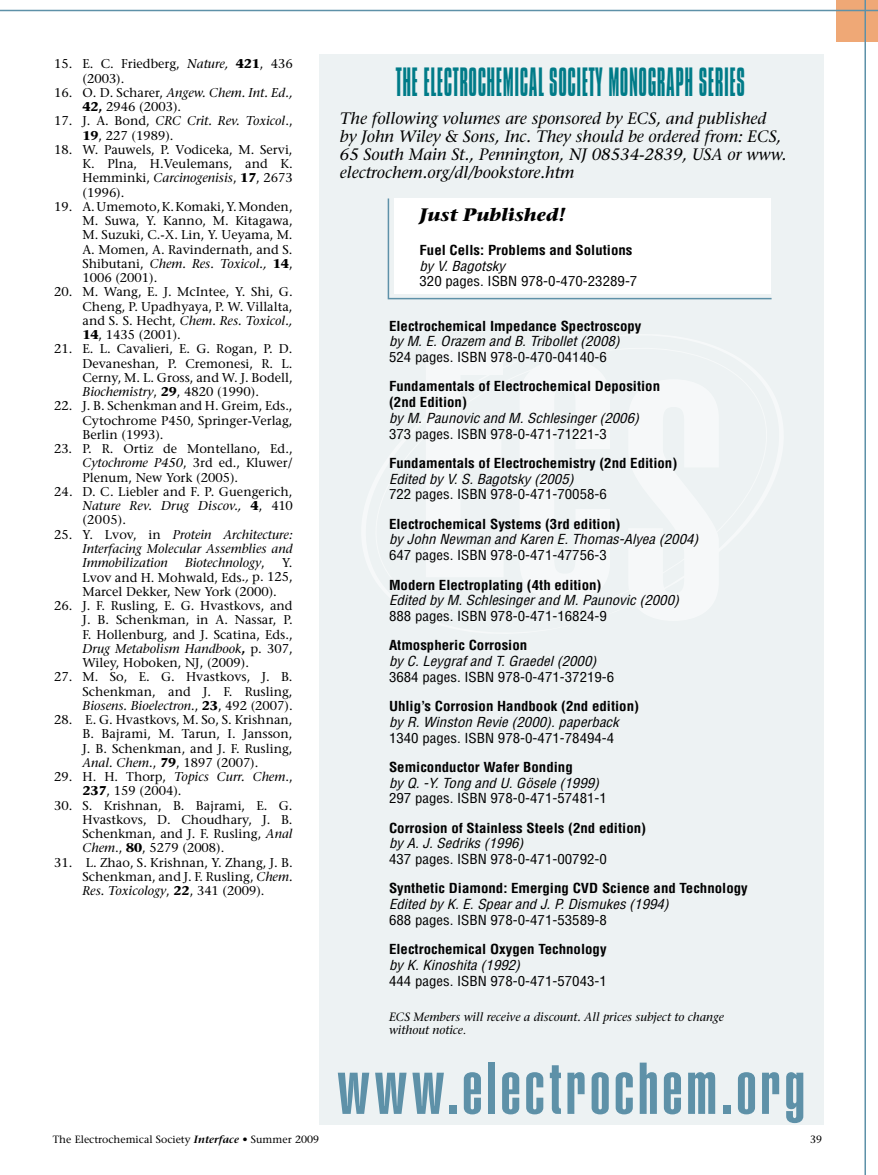
<style>
.page{position:relative;width:878px;height:1175px;background:#fff}
.page>*{position:absolute;margin:0;border:0;box-sizing:border-box;transform-origin:0 0}
.t1{font:900 extra-condensed 72px "Helvetica";letter-spacing:.055em;color:#5e91a8}
.t2{font:300 35.1px "Compacta BT";letter-spacing:.02em;color:#007b88;scale:.77 1}
.t3{font:italic 700 18px "Stone Serif";color:#000}
.t4{font:italic 16.5px/18px "Stone Serif";color:#000}
.t5{font:700 condensed 13.5px/15.8px "Helvetica";color:#000;scale:1.1 1}
.t6{font:condensed 13.5px "Helvetica";color:#000;scale:1.1 1}
.t7{font:italic condensed 13.5px "Helvetica";color:#000;scale:1.1 1}
.t8{font:12.75px/14.2px "Stone Serif";color:#000;text-align:justify}
.t9{font:italic 12.75px/14.2px "Stone Serif";color:#000;text-align:justify}
.t10{font:italic 12px/12.8px "Stone Serif";color:#000}
.t11{font:10.5px "Stone Serif";color:#000}
.s1{font-style:italic}
.s2{font-weight:700}
.s3{font-style:normal}
.s4{font-size:10.5px}
.s5{font-weight:600;font-style:italic}
</style>
<div class="page">
<div style="left:836px;top:0;width:42px;height:41px;background:#efa876"></div>
<hr style="left:864px;top:0;width:2px;height:1174px;background:#5e91a8">
<hr style="left:0;top:10px;width:878px;height:1px;background:#5e91a8">
<div style="left:320px;top:54px;width:504px;height:1070px;background:#edf2f3"></div>
<svg style="left:387px;top:198px;width:385px;height:102px"></svg>
<p class="t8" style="left:82px;top:57px;width:212px;text-indent:-28px">15. E. C. Friedberg, <span class="s1">Nature,</span> <span class="s2">421</span>, 436 (2003).</p>
<p class="t8" style="left:82px;top:85px;width:212px;text-indent:-28px">16. O. D. Scharer, <span class="s1">Angew. Chem. Int. Ed.,<br></span><span class="s2">42,</span> 2946 (2003).</p>
<p class="t8" style="left:82px;top:114px;width:212px;text-indent:-28px">17. J. A. Bond, <span class="s1">CRC Crit. Rev. Toxicol</span>.,<br><span class="s2">19</span>, 227 (1989).</p>
<p class="t8" style="left:82px;top:142px;width:212px;text-indent:-28px">18. W. Pauwels, P. Vodiceka, M. Servi, K. Plna, H.Veulemans, and K.<br>Hemminki, <span class="s1">Carcinogenisis</span>, <span class="s2">17</span>, 2673 (1996).</p>
<p class="t8" style="left:82px;top:199px;width:212px;text-indent:-28px">19. A.Umemoto,K.Komaki,Y.Monden, M. Suwa, Y. Kanno, M. Kitagawa, M. Suzuki, C.-X. Lin, Y. Ueyama, M.<br>A. Momen, A. Ravindernath, and S.<br>Shibutani, <span class="s1">Chem. Res. Toxicol.,</span> <span class="s2">14</span>, 1006 (2001).</p>
<p class="t8" style="left:82px;top:285px;width:212px;text-indent:-28px">20. M. Wang, E. J. McIntee, Y. Shi, G.<br>Cheng, P. Upadhyaya, P. W. Villalta, and S. S. Hecht, <span class="s1">Chem. Res. Toxicol., </span><span class="s2">14</span>, 1435 (2001).</p>
<p class="t8" style="left:82px;top:342px;width:212px;text-indent:-28px">21. E. L. Cavalieri, E. G. Rogan, P. D.<br>Devaneshan, P. Cremonesi, R. L.<br>Cerny, M. L. Gross, and W. J. Bodell, <span class="s1">Biochemistry</span>, <span class="s2">29</span>, 4820 (1990).</p>
<p class="t8" style="left:82px;top:399px;width:212px;text-indent:-28px">22. J. B. Schenkman and H. Greim, Eds., Cytochrome P450, Springer-Verlag, Berlin (1993).</p>
<p class="t8" style="left:82px;top:441px;width:212px;text-indent:-29px">23. P. R. Ortiz de Montellano, Ed., <span class="s1">Cytochrome P450</span>, 3rd ed., Kluwer/ Plenum, New York (2005).</p>
<p class="t8" style="left:82px;top:484px;width:211px;text-indent:-28px">24. D. C. Liebler and F. P. Guengerich, <span class="s1">Nature Rev. Drug Discov.,</span> <span class="s2">4</span>, 410 (2005).</p>
<p class="t9" style="left:82px;top:527px;width:212px;text-indent:-28px"><span class="s3">25. Y. Lvov, in</span> Protein Architecture:<br>Interfacing Molecular Assemblies and Immobilization</p>
<p class="t9" style="left:185px;top:555px;width:81px">Biotechnology<span class="s3">,</span></p>
<p class="t8" style="left:82px;top:555px;width:212px;text-indent:200px">Y.<br>Lvov and H. Mohwald, Eds<span class="s1">.,</span> p. 125, Marcel Dekker, New York (2000).</p>
<p class="t8" style="left:82px;top:598px;width:212px;text-indent:-28px">26. J. F. Rusling, E. G. Hvastkovs, and J. B. Schenkman, in A. Nassar, P.<br>F. Hollenburg, and J. Scatina, Eds., <span class="s1">Drug Metabolism Handbook</span><span class="s2">,</span> p. 307, Wiley, Hoboken, NJ, (2009).</p>
<p class="t8" style="left:82px;top:669px;width:212px;text-indent:-28px">27. M. So, E. G. Hvastkovs, J. B.<br>Schenkman, and J. F. Rusling, <span class="s1">Biosens. Bioelectron.</span>, <span class="s2">23</span>, 492 (2007).</p>
<p class="t8" style="left:82px;top:712px;width:212px;text-indent:-28px">28. E. G. Hvastkovs, M. So, S. Krishnan, B. Bajrami, M. Tarun, I. Jansson, J. B. Schenkman, and J. F. Rusling, <span class="s1">Anal. Chem.</span>, <span class="s2">79</span>, 1897 (2007).</p>
<p class="t8" style="left:82px;top:769px;width:211px;text-indent:-28px">29. H. H. Thorp, <span class="s1">Topics Curr. Chem</span>.,<br><span class="s2">237</span>, 159 (2004).</p>
<p class="t8" style="left:82px;top:798px;width:212px;text-indent:-28px">30. S. Krishnan, B. Bajrami, E. G.<br>Hvastkovs, D. Choudhary, J. B.<br>Schenkman, and J. F. Rusling, <span class="s1">Anal Chem</span>., <span class="s2">80</span>, 5279 (2008).</p>
<p class="t8" style="left:82px;top:855px;width:212px;text-indent:-28px">31. L. Zhao, S. Krishnan, Y. Zhang, J. B.<br>Schenkman, and J. F. Rusling, <span class="s1">Chem.<br>Res. Toxicology</span>, <span class="s2">22</span>, 341 (2009).</p>
<h2 class="t2" style="left:396px;top:62px;width:416px">THE ELECTROCHEMICAL SOCIETY MONOGRAPH SERIES</h2>
<p class="t4" style="left:340px;top:109px;width:448px">The following volumes are sponsored by ECS, and published by John Wiley &amp; Sons, Inc. They should be ordered from: ECS, 65 South Main St., Pennington, NJ 08534-2839, USA or www. electrochem.org/dl/bookstore.htm</p>
<h3 class="t3" style="left:419px;top:203px;width:148px">Just Published!</h3>
<p class="t5" style="left:419px;top:242px;width:195px">Fuel Cells: Problems and Solutions</p>
<p class="t7" style="left:419px;top:257px;width:79px">by V. Bagotsky</p>
<p class="t6" style="left:419px;top:273px;width:199px">320 pages. ISBN 978-0-470-23289-7</p>
<p class="t5" style="left:389px;top:318px;width:231px">Electrochemical Impedance Spectroscopy</p>
<p class="t7" style="left:389px;top:333px;width:211px">by M. E. Orazem and B. Tribollet (2008)</p>
<p class="t6" style="left:389px;top:349px;width:199px">524 pages. ISBN 978-0-470-04140-6</p>
<p class="t5" style="left:389px;top:378px;width:248px">Fundamentals of Electrochemical Deposition (2nd Edition)</p>
<p class="t7" style="left:389px;top:409px;width:229px">by M. Paunovic and M. Schlesinger (2006)</p>
<p class="t6" style="left:389px;top:425px;width:199px">373 pages. ISBN 978-0-471-71221-3</p>
<p class="t5" style="left:389px;top:455px;width:263px">Fundamentals of Electrochemistry (2nd Edition)</p>
<p class="t7" style="left:389px;top:470px;width:169px">Edited by V. S. Bagotsky (2005)</p>
<p class="t6" style="left:389px;top:486px;width:199px">722 pages. ISBN 978-0-471-70058-6</p>
<p class="t5" style="left:389px;top:516px;width:212px">Electrochemical Systems (3rd edition)</p>
<p class="t7" style="left:389px;top:531px;width:283px">by John Newman and Karen E. Thomas-Alyea (2004)</p>
<p class="t6" style="left:389px;top:547px;width:199px">647 pages. ISBN 978-0-471-47756-3</p>
<p class="t5" style="left:389px;top:576px;width:195px">Modern Electroplating (4th edition)</p>
<p class="t7" style="left:389px;top:592px;width:265px">Edited by M. Schlesinger and M. Paunovic (2000)</p>
<p class="t6" style="left:389px;top:607px;width:199px">888 pages. ISBN 978-0-471-16824-9</p>
<p class="t5" style="left:389px;top:637px;width:127px">Atmospheric Corrosion</p>
<p class="t7" style="left:389px;top:652px;width:190px">by C. Leygraf and T. Graedel (2000)</p>
<p class="t6" style="left:389px;top:668px;width:206px">3684 pages. ISBN 978-0-471-37219-6</p>
<p class="t5" style="left:389px;top:698px;width:229px">Uhlig’s Corrosion Handbook (2nd edition)</p>
<p class="t7" style="left:389px;top:713px;width:210px">by R. Winston Revie (2000). paperback</p>
<p class="t6" style="left:389px;top:729px;width:206px">1340 pages. ISBN 978-0-471-78494-4</p>
<p class="t5" style="left:389px;top:759px;width:169px">Semiconductor Wafer Bonding</p>
<p class="t7" style="left:389px;top:774px;width:192px">by Q. -Y. Tong and U. Gösele (1999)</p>
<p class="t6" style="left:389px;top:790px;width:199px">297 pages. ISBN 978-0-471-57481-1</p>
<p class="t5" style="left:389px;top:819px;width:235px">Corrosion of Stainless Steels (2nd edition)</p>
<p class="t7" style="left:389px;top:835px;width:124px">by A. J. Sedriks (1996)</p>
<p class="t6" style="left:389px;top:850px;width:199px">437 pages. ISBN 978-0-471-00792-0</p>
<p class="t5" style="left:389px;top:880px;width:328px">Synthetic Diamond: Emerging CVD Science and Technology</p>
<p class="t7" style="left:389px;top:895px;width:256px">Edited by K. E. Spear and J. P. Dismukes (1994)</p>
<p class="t6" style="left:389px;top:911px;width:199px">688 pages. ISBN 978-0-471-53589-8</p>
<p class="t5" style="left:389px;top:941px;width:199px">Electrochemical Oxygen Technology</p>
<p class="t7" style="left:389px;top:956px;width:121px">by K. Kinoshita (1992)</p>
<p class="t6" style="left:389px;top:972px;width:199px">444 pages. ISBN 978-0-471-57043-1</p>
<p class="t10" style="left:389px;top:1010px;width:336px">ECS Members will receive a discount. All prices subject to change without notice<span class="s4">.</span></p>
<h1 class="t1" style="left:337px;top:1047px;width:468px">www.electrochem.org</h1>
<p class="t11" style="left:53px;top:1133px;width:268px">The Electrochemical Society <span class="s5">Interface</span> • Summer 2009</p>
<p class="t11" style="left:810px;top:1133px;width:14px">39</p>
</div>
